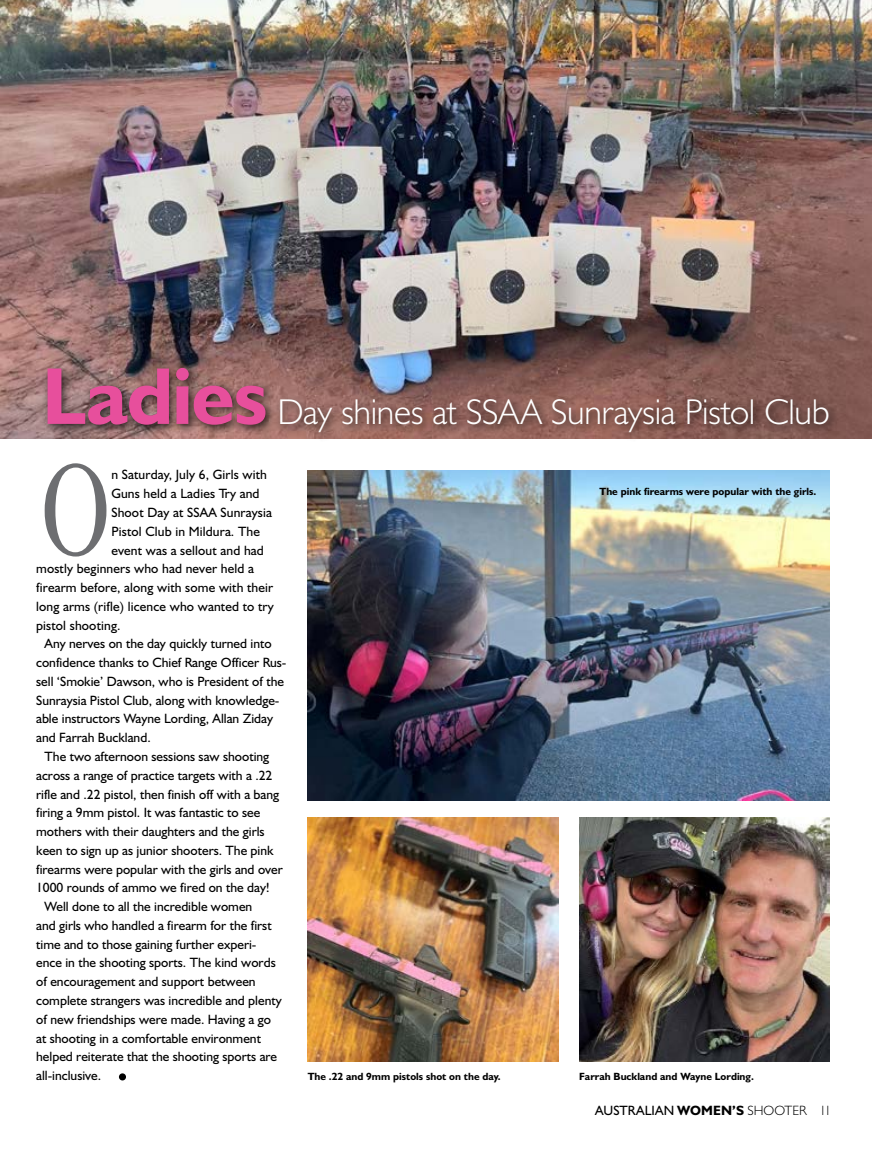
<style>
.page{position:relative;width:872px;height:1149px;background:#fff}
.page>*{position:absolute;margin:0;border:0;box-sizing:border-box;transform-origin:0 0}
.t1{font:124.2px "Century Oldstyle BT";color:#6d6e71;scale:.8 1}
.t2{font:700 81px "Humanist 521 BT";letter-spacing:-.01em;color:#e74f9c}
.t3{font:60px "Humanist 521 BT";color:#000}
.t4{font:300 36px "Humanist 521 BT";letter-spacing:-.01em;color:#fff}
.t5{font:13.5px "Humanist 521 BT";color:#000}
.t6{font:700 10.5px "Humanist 521 BT";color:#000}
.s1{font-weight:700}
.s2{font-weight:300}
</style>
<div class="page">
<img style="left:0;top:0;width:872px;height:438px">
<div style="left:42px;top:362px;width:797px;height:80px;background:#000;opacity:.75"></div>
<img style="left:308px;top:470px;width:521px;height:329px">
<img style="left:308px;top:817px;width:250px;height:243px">
<img style="left:579px;top:817px;width:250px;height:243px">
<h2 class="t2" style="left:42px;top:346px;width:227px">Ladies</h2>
<h3 class="t4" style="left:277px;top:389px;width:553px">Day shines at SSAA Sunraysia Pistol Club</h3>
<h1 class="t1" style="left:40px;top:435px;width:91px">O</h1>
<p class="t5" style="left:111px;top:466px;width:157px">n Saturday, July 6, Girls with</p>
<p class="t5" style="left:111px;top:485px;width:150px">Guns held a Ladies Try and</p>
<p class="t5" style="left:111px;top:504px;width:162px">Shoot Day at SSAA Sunraysia</p>
<p class="t5" style="left:111px;top:522px;width:150px">Pistol Club in Mildura. The</p>
<p class="t5" style="left:111px;top:541px;width:154px">event was a sellout and had</p>
<p class="t5" style="left:36px;top:560px;width:219px">mostly beginners who had never held a</p>
<p class="t5" style="left:36px;top:579px;width:239px">firearm before, along with some with their</p>
<p class="t5" style="left:36px;top:597px;width:239px">long arms (rifle) licence who wanted to try</p>
<p class="t5" style="left:36px;top:616px;width:86px">pistol shooting.</p>
<p class="t5" style="left:45px;top:635px;width:228px">Any nerves on the day quickly turned into</p>
<p class="t5" style="left:36px;top:654px;width:252px">confidence thanks to Chief Range Officer Rus-</p>
<p class="t5" style="left:36px;top:672px;width:249px">sell ‘Smokie’ Dawson, who is President of the</p>
<p class="t5" style="left:36px;top:691px;width:245px">Sunraysia Pistol Club, along with knowledge-</p>
<p class="t5" style="left:36px;top:710px;width:238px">able instructors Wayne Lording, Allan Ziday</p>
<p class="t5" style="left:36px;top:729px;width:116px">and Farrah Buckland.</p>
<p class="t5" style="left:45px;top:747px;width:226px">The two afternoon sessions saw shooting</p>
<p class="t5" style="left:36px;top:766px;width:238px">across a range of practice targets with a .22</p>
<p class="t5" style="left:36px;top:785px;width:244px">rifle and .22 pistol, then finish off with a bang</p>
<p class="t5" style="left:36px;top:804px;width:226px">firing a 9mm pistol. It was fantastic to see</p>
<p class="t5" style="left:36px;top:822px;width:230px">mothers with their daughters and the girls</p>
<p class="t5" style="left:36px;top:841px;width:239px">keen to sign up as junior shooters. The pink</p>
<p class="t5" style="left:36px;top:860px;width:248px">firearms were popular with the girls and over</p>
<p class="t5" style="left:36px;top:879px;width:235px">1000 rounds of ammo we fired on the day!</p>
<p class="t5" style="left:45px;top:897px;width:209px">Well done to all the incredible women</p>
<p class="t5" style="left:36px;top:916px;width:237px">and girls who handled a firearm for the first</p>
<p class="t5" style="left:36px;top:935px;width:222px">time and to those gaining further experi-</p>
<p class="t5" style="left:36px;top:954px;width:241px">ence in the shooting sports. The kind words</p>
<p class="t5" style="left:36px;top:972px;width:221px">of encouragement and support between</p>
<p class="t5" style="left:36px;top:991px;width:247px">complete strangers was incredible and plenty</p>
<p class="t5" style="left:36px;top:1010px;width:236px">of new friendships were made. Having a go</p>
<p class="t5" style="left:36px;top:1029px;width:226px">at shooting in a comfortable environment</p>
<p class="t5" style="left:36px;top:1047px;width:242px">helped reiterate that the shooting sports are</p>
<p class="t5" style="left:36px;top:1066px;width:67px">all-inclusive.</p>
<h3 class="t3" style="left:115px;top:1022px;width:17px">.</h3>
<p class="t6" style="left:599px;top:484px;width:218px">The pink firearms were popular with the girls.</p>
<p class="t6" style="left:308px;top:1069px;width:195px">The .22 and 9mm pistols shot on the day.</p>
<p class="t6" style="left:579px;top:1069px;width:176px">Farrah Buckland and Wayne Lording.</p>
<p class="t5" style="left:595px;top:1101px;width:238px">AUSTRALIAN <span class="s1">WOMEN’S</span> <span class="s2">SHOOTER 11</span></p>
</div>
